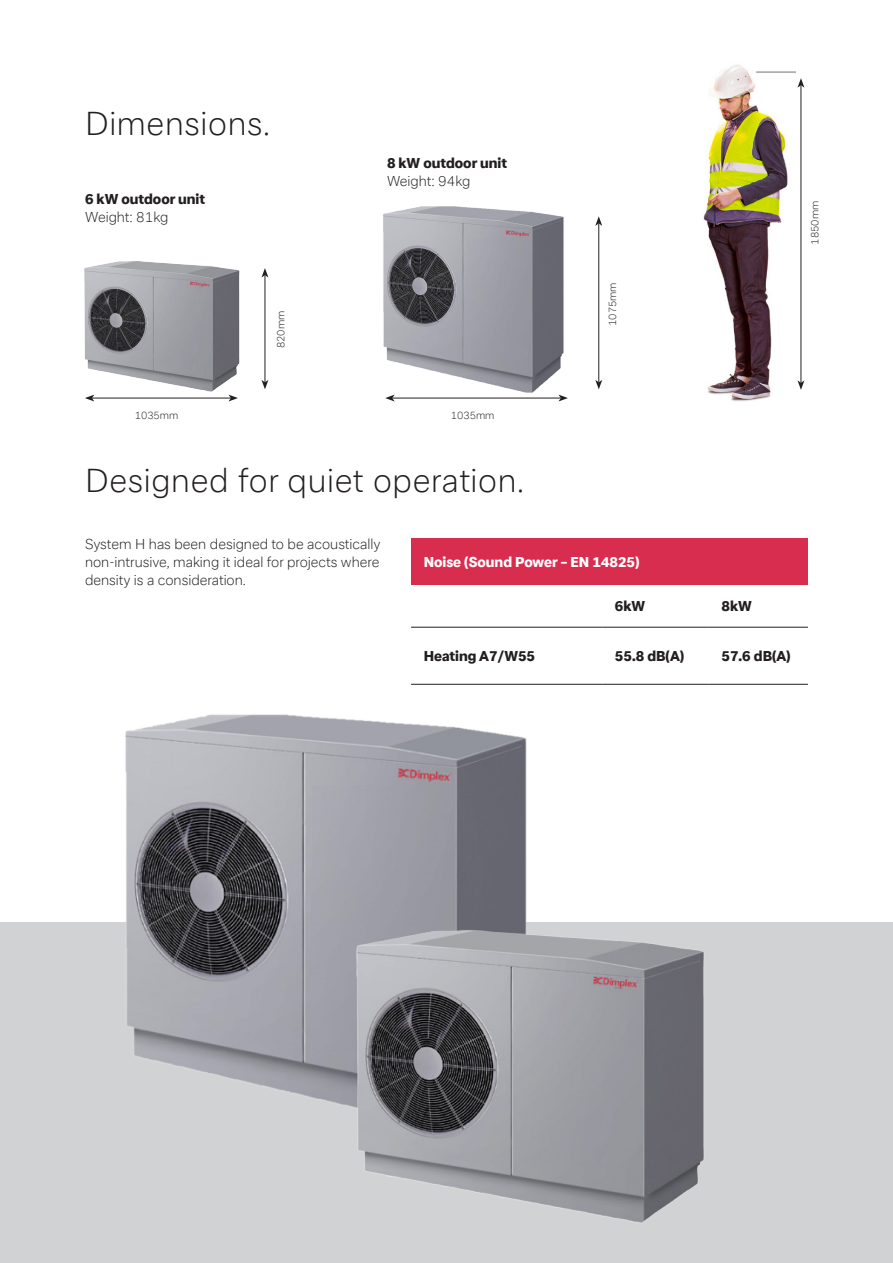
<style>
.page{position:relative;width:893px;height:1263px;background:#fff}
.page>*{position:absolute;margin:0;border:0;box-sizing:border-box;transform-origin:0 0}
.Copytext_9_5_11_5{font:300 33px "Glen Dimplex Sans";letter-spacing:.02em;color:#231f20}
.Copytext_9_5_11_5-2{font:300 14.25px/18px "Glen Dimplex Sans";color:#231f20;text-align:justify}
.Copytext_9_5_11_5-3{font:800 14.25px "Glen Dimplex Sans";color:#231f20}
.t1{font:800 14.25px "Glen Dimplex Sans";color:#fff}
.Copytext_9_5_11_5-4{font:300 10.5px "Glen Dimplex Sans";color:#231f20}
</style>
<div class="page">
<div style="left:0;top:923px;width:893px;height:340px;background:#d1d2d4"></div>
<img style="left:703px;top:64px;width:93px;height:337px">
<img style="left:84px;top:261px;width:156px;height:134px">
<img style="left:383px;top:206px;width:181px;height:187px">
<img style="left:111px;top:714px;width:416px;height:393px">
<hr style="left:92px;top:398px;width:139px;height:1px;background:#231f20">
<svg style="left:85px;top:395px;width:9px;height:6px"></svg>
<svg style="left:228px;top:395px;width:10px;height:6px"></svg>
<hr style="left:392px;top:398px;width:169px;height:1px;background:#231f20">
<svg style="left:385px;top:395px;width:10px;height:6px"></svg>
<svg style="left:558px;top:395px;width:10px;height:6px"></svg>
<hr style="left:265px;top:275px;width:1px;height:107px;background:#231f20">
<svg style="left:261px;top:268px;width:7px;height:10px"></svg>
<svg style="left:261px;top:380px;width:7px;height:9px"></svg>
<hr style="left:598px;top:223px;width:1px;height:159px;background:#231f20">
<svg style="left:595px;top:216px;width:7px;height:10px"></svg>
<svg style="left:595px;top:380px;width:7px;height:9px"></svg>
<hr style="left:801px;top:85px;width:1px;height:298px;background:#231f20">
<svg style="left:797px;top:78px;width:7px;height:10px"></svg>
<svg style="left:797px;top:380px;width:7px;height:10px"></svg>
<div style="left:411px;top:538px;width:397px;height:47px;background:#d92d4f"></div>
<hr style="left:411px;top:627px;width:191px;height:1px;background:#231f20">
<hr style="left:602px;top:627px;width:107px;height:1px;background:#231f20">
<hr style="left:709px;top:627px;width:99px;height:1px;background:#231f20">
<hr style="left:411px;top:684px;width:191px;height:1px;background:#231f20">
<hr style="left:602px;top:684px;width:107px;height:1px;background:#231f20">
<hr style="left:709px;top:684px;width:99px;height:1px;background:#231f20">
<img style="left:354px;top:916px;width:366px;height:307px">
<p class="Copytext_9_5_11_5" style="left:85px;top:104px;width:187px">Dimensions.</p>
<p class="Copytext_9_5_11_5-3" style="left:85px;top:190px;width:122px">6 kW outdoor unit</p>
<p class="Copytext_9_5_11_5-2" style="left:85px;top:208px;width:85px">Weight: 81kg</p>
<p class="Copytext_9_5_11_5-4" style="left:275px;top:348px;width:39px;rotate:-90deg">820mm</p>
<p class="Copytext_9_5_11_5-3" style="left:387px;top:154px;width:122px">8 kW outdoor unit</p>
<p class="Copytext_9_5_11_5-2" style="left:387px;top:172px;width:85px">Weight: 94kg</p>
<p class="Copytext_9_5_11_5-4" style="left:606px;top:326px;width:45px;rotate:-90deg">1075mm</p>
<p class="Copytext_9_5_11_5-4" style="left:808px;top:245px;width:45px;rotate:-90deg">1850mm</p>
<p class="Copytext_9_5_11_5-4" style="left:135px;top:409px;width:45px">1035mm</p>
<p class="Copytext_9_5_11_5-4" style="left:451px;top:409px;width:45px">1035mm</p>
<p class="Copytext_9_5_11_5" style="left:85px;top:461px;width:440px">Designed for quiet operation.</p>
<p class="Copytext_9_5_11_5-2" style="left:85px;top:535px;width:297px">System H has been designed to be acoustically non-intrusive, making it ideal for projects where density is a consideration.</p>
<p class="t1" style="left:424px;top:553px;width:217px">Noise (Sound Power – EN 14825)</p>
<p class="Copytext_9_5_11_5-3" style="left:615px;top:597px;width:32px">6kW</p>
<p class="Copytext_9_5_11_5-3" style="left:721px;top:597px;width:32px">8kW</p>
<p class="Copytext_9_5_11_5-3" style="left:424px;top:647px;width:113px">Heating A7/W55</p>
<p class="Copytext_9_5_11_5-3" style="left:615px;top:647px;width:71px">55.8 dB(A)</p>
<p class="Copytext_9_5_11_5-3" style="left:721px;top:647px;width:71px">57.6 dB(A)</p>
</div>
